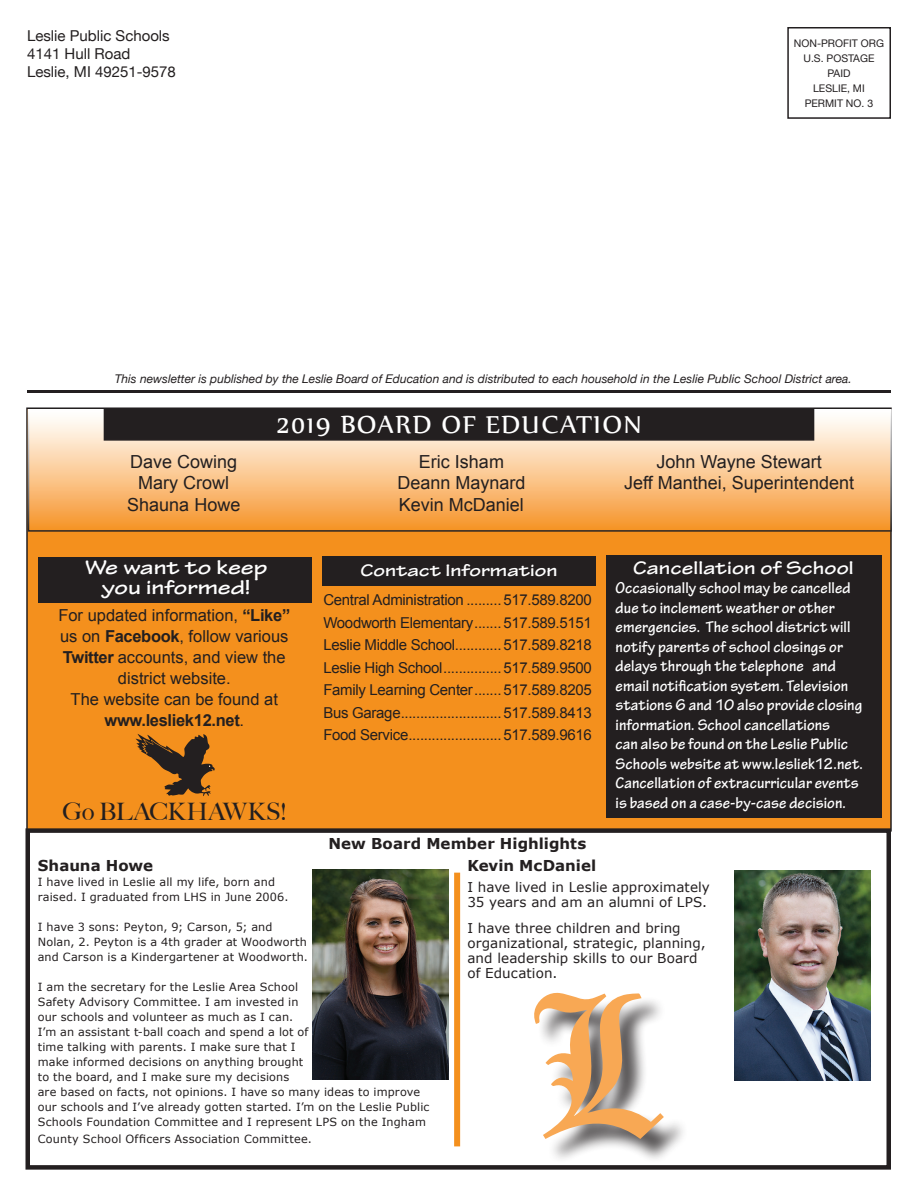
<style>
.page{position:relative;width:918px;height:1188px;background:#fff}
.page>*{position:absolute;margin:0;border:0;box-sizing:border-box;transform-origin:0 0}
.t1{font:30px "Nyala";letter-spacing:.05em;color:#fff}
.t2{font:500 24px "Big Caslon";color:#231f20}
.t3{font:700 expanded 21px/19.5px "Tekton Pro";color:#fff;text-align:center}
.t4{font:700 expanded 19.5px "Tekton Pro";letter-spacing:.005em;color:#fff;scale:.96 1}
.t5{font:18px "Arial";color:#231f20}
.t6{font:700 expanded 18px "Tekton Pro";color:#fff}
.t7{font:700 16.5px/19.5px "Tekton Pro";letter-spacing:.005em;color:#fff;scale:.95 1}
.t8{font:16.5px/21px "Arial";color:#231f20;text-align:center}
.t9{font:15px "Arial";letter-spacing:-.02em;color:#231f20}
.t10{font:15px "Helvetica Neue";color:#231f20}
.t11{font:700 15px "Verdana";color:#231f20}
.t12{font:13.5px/15px "Verdana";letter-spacing:.005em;color:#231f20}
.t13{font:italic 12px "Helvetica Neue";color:#231f20}
.t14{font:11.25px/15px "Verdana";letter-spacing:.015em;color:#231f20}
.t15{font:10.5px/15px "Helvetica Neue";color:#231f20;text-align:center}
.s1{font-weight:700}
</style>
<div class="page">
<div style="left:26px;top:407px;width:866px;height:425px;background:#f4901d;border:2px solid #231f20"></div>
<hr style="left:27px;top:390px;width:864px;height:3px;background:#231f20">
<div style="left:787px;top:27px;width:104px;height:92px;border:2px solid #231f20"></div>
<div style="left:28px;top:410px;width:863px;height:121px;background:linear-gradient(to bottom,#fff,#f7952b)"></div>
<div style="left:28px;top:409px;width:864px;height:123px;border:2px solid #fff"></div>
<div style="left:606px;top:555px;width:275px;height:263px;background:#231f20"></div>
<div style="left:39px;top:557px;width:273px;height:46px;background:#231f20"></div>
<div style="left:323px;top:556px;width:273px;height:30px;background:#231f20"></div>
<div style="left:104px;top:408px;width:710px;height:33px;background:#231f20;border:2px solid #231f20"></div>
<svg style="left:135px;top:734px;width:80px;height:62px"></svg>
<div style="left:26px;top:828px;width:865px;height:342px;border:4px solid #231f20"></div>
<img style="left:312px;top:869px;width:137px;height:210px">
<div style="left:454px;top:873px;width:6px;height:273px;background:#f4901d"></div>
<img style="left:734px;top:870px;width:137px;height:211px">
<div style="left:537px;top:996px;width:152px;height:168px;background:#231f20;opacity:.75"></div>
<svg style="left:534px;top:992px;width:130px;height:147px"></svg>
<p class="t10" style="left:27px;top:25px;width:144px">Leslie Public Schools</p>
<p class="t10" style="left:27px;top:43px;width:105px">4141 Hull Road</p>
<p class="t10" style="left:27px;top:61px;width:150px">Leslie, MI 49251-9578</p>
<p class="t15" style="left:794px;top:37px;width:92px">NON-PROFIT ORG</p>
<p class="t15" style="left:803px;top:52px;width:72px">U.S. POSTAGE<br>PAID</p>
<p class="t15" style="left:813px;top:82px;width:53px">LESLIE, MI</p>
<p class="t15" style="left:805px;top:97px;width:70px">PERMIT NO. 3</p>
<p class="t13" style="left:115px;top:370px;width:739px">This newsletter is published by the Leslie Board of Education and is distributed to each household in the Leslie Public School District area.</p>
<p class="t5" style="left:130px;top:451px;width:109px">Dave Cowing</p>
<p class="t5" style="left:138px;top:473px;width:92px">Mary Crowl</p>
<p class="t5" style="left:127px;top:495px;width:115px">Shauna Howe</p>
<p class="t1" style="left:276px;top:406px;width:367px">2019 BOARD OF EDUCATION</p>
<p class="t5" style="left:419px;top:451px;width:87px">Eric Isham</p>
<p class="t5" style="left:397px;top:473px;width:130px">Deann Maynard</p>
<p class="t5" style="left:399px;top:495px;width:127px">Kevin McDaniel</p>
<p class="t5" style="left:656px;top:451px;width:167px">John Wayne Stewart</p>
<p class="t5" style="left:624px;top:473px;width:231px">Jeff Manthei, Superintendent</p>
<p class="t3" style="left:85px;top:558px;width:184px">We want to keep you informed!</p>
<p class="t8" style="left:58px;top:605px;width:233px">For updated information, <span class="s1">“Like” </span>us on <span class="s1">Facebook</span>, follow various<br><span class="s1">Twitter</span> accounts, and view the district website.<br>The website can be found at <span class="s1">www.lesliek12.net</span>.</p>
<p class="t2" style="left:62px;top:792px;width:226px">Go BLACKHAWKS!</p>
<p class="t6" style="left:361px;top:560px;width:198px">Contact Information</p>
<p class="t9" style="left:323px;top:591px;width:270px">Central Administration .........517.589.8200</p>
<p class="t9" style="left:323px;top:614px;width:270px">Woodworth Elementary.......517.589.5151</p>
<p class="t9" style="left:323px;top:636px;width:270px">Leslie Middle School............517.589.8218</p>
<p class="t9" style="left:323px;top:659px;width:270px">Leslie High School...............517.589.9500</p>
<p class="t9" style="left:323px;top:681px;width:270px">Family Learning Center.......517.589.8205</p>
<p class="t9" style="left:323px;top:704px;width:270px">Bus Garage..........................517.589.8413</p>
<p class="t9" style="left:323px;top:726px;width:270px">Food Service........................517.589.9616</p>
<p class="t11" style="left:329px;top:834px;width:259px">New Board Member Highlights</p>
<p class="t4" style="left:633px;top:556px;width:231px">Cancellation of School</p>
<p class="t7" style="left:616px;top:579px;width:262px">Occasionally school may be cancelled due to inclement weather or other emergencies. The school district will notify parents of school closings or delays through the telephone and email notification system. Television stations 6 and 10 also provide closing information. School cancellations<br>can also be found on the Leslie Public Schools website at www.lesliek12.net.</p>
<p class="t7" style="left:616px;top:774px;width:257px">Cancellation of extracurricular events is based on a case-by-case decision.</p>
<p class="t11" style="left:38px;top:856px;width:117px">Shauna Howe</p>
<p class="t14" style="left:38px;top:874px;width:252px">I have lived in Leslie all my life, born and raised. I graduated from LHS in June 2006.</p>
<p class="t14" style="left:38px;top:919px;width:272px">I have 3 sons: Peyton, 9; Carson, 5; and<br>Nolan, 2. Peyton is a 4th grader at Woodworth and Carson is a Kindergartener at Woodworth.</p>
<p class="t14" style="left:38px;top:979px;width:393px">I am the secretary for the Leslie Area School<br>Safety Advisory Committee. I am invested in<br>our schools and volunteer as much as I can.<br>I’m an assistant t-ball coach and spend a lot of<br>time talking with parents. I make sure that I<br>make informed decisions on anything brought<br>to the board, and I make sure my decisions<br>are based on facts, not opinions. I have so many ideas to improve our schools and I’ve already gotten started. I’m on the Leslie Public Schools Foundation Committee and I represent LPS on the Ingham</p>
<p class="t14" style="left:38px;top:1131px;width:276px">County School Officers Association Committee.</p>
<p class="t11" style="left:467px;top:856px;width:130px">Kevin McDaniel</p>
<p class="t12" style="left:467px;top:879px;width:244px">I have lived in Leslie approximately<br>35 years and am an alumni of LPS.</p>
<p class="t12" style="left:467px;top:920px;width:240px">I have three children and bring organizational, strategic, planning, and leadership skills to our Board of Education.</p>
</div>
